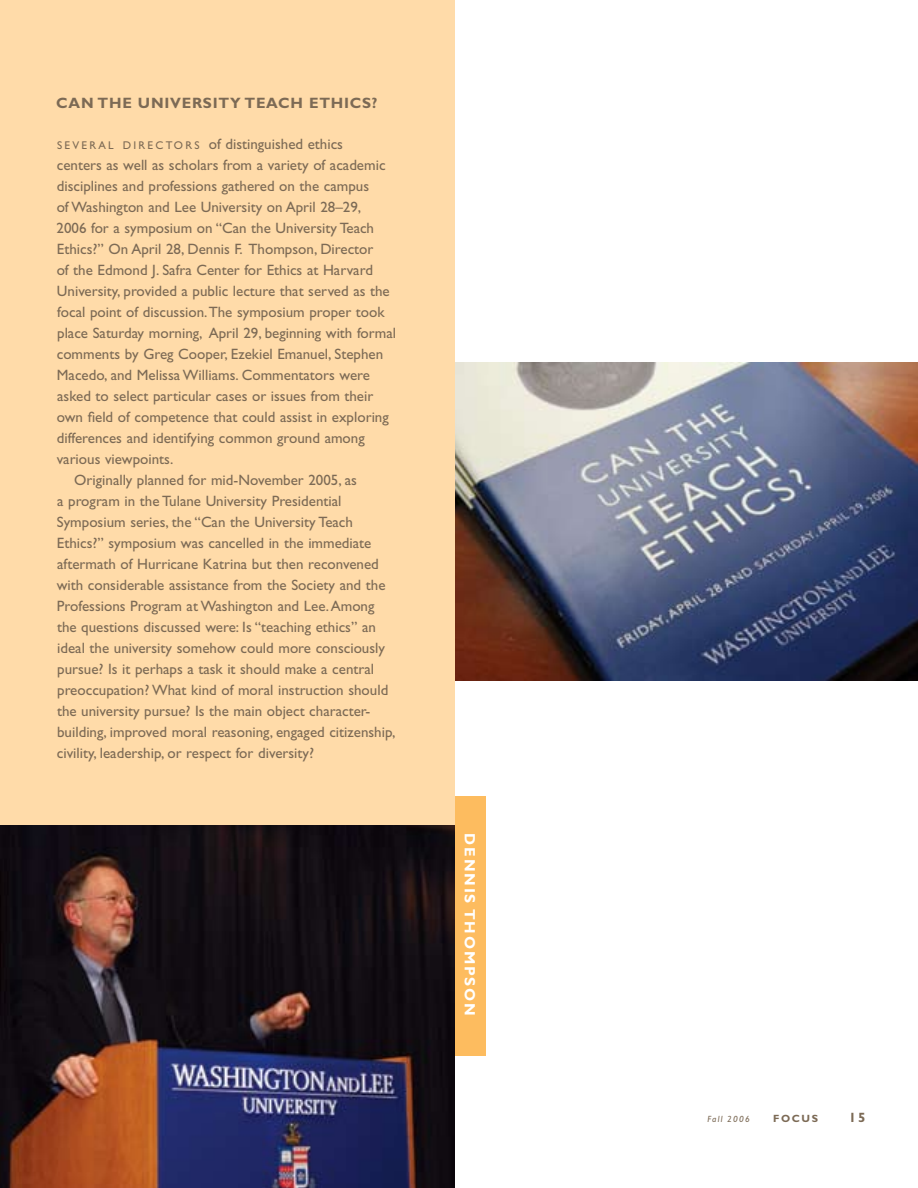
<style>
.page{position:relative;width:918px;height:1188px;background:#fff}
.page>*{position:absolute;margin:0;border:0;box-sizing:border-box;transform-origin:0 0}
.t1{font:15px/21px "Gill Sans";color:#7c6a55}
.t2{font:700 15px "Gill Sans";letter-spacing:.05em;color:#7c6a55}
.t3{font:700 15px "Gill Sans";letter-spacing:.12em;color:#fff}
.t4{font:700 13.5px "Gill Sans";color:#7c6a55}
.t5{font:11.25px "Gill Sans";letter-spacing:.2em;color:#7c6a55}
.t6{font:700 10.5px "Gill Sans";color:#7c6a55}
.t7{font:italic 9px "Gill Sans";letter-spacing:.15em;color:#7c6a55}
.s1{font-size:11.25px}
</style>
<div class="page">
<div style="left:454px;top:796px;width:32px;height:259px;background:#fdbc5f"></div>
<img style="left:455px;top:363px;width:463px;height:317px">
<div style="left:0;top:0;width:455px;height:1188px;background:#ffdba9"></div>
<img style="left:0;top:825px;width:454px;height:363px">
<p class="t2" style="left:56px;top:94px;width:167px">CAN THE UNIVERSITY</p>
<p class="t2" style="left:244px;top:94px;width:24px">TEAC</p>
<p class="t2" style="left:290px;top:94px;width:89px">H ETHICS?</p>
<p class="t5" style="left:57px;top:138px;width:50px">several</p>
<p class="t1" style="left:56px;top:133px;width:341px;text-indent:67px"><span class="s1">d i r e c to r s</span> of distinguished ethics<br>centers as well as scholars from a variety of academic disciplines and professions gathered on the campus<br>of Washington and Lee University on April 28–29,<br>2006 for a symposium on “Can the University Teach Ethics?” On April 28, Dennis F. Thompson, Director<br>of the Edmond J. Safra Center for Ethics at Harvard University, provided a public lecture that served as the focal point of discussion. The symposium proper took place Saturday morning, April 29, beginning with formal comments by Greg Cooper, Ezekiel Emanuel, Stephen Macedo, and Melissa Williams. Commentators were asked to select particular cases or issues from their own field of competence that could assist in exploring differences and identifying common ground among various viewpoints.<br>Originally planned for mid-November 2005, as<br>a program in the Tulane University Presidential Symposium series, the “Can the University Teach Ethics?” symposium was cancelled in the immediate aftermath of Hurricane Katrina but then reconvened with considerable assistance from the Society and the Professions Program at Washington and Lee. Among the questions discussed were: Is “teaching ethics” an ideal the university somehow could more consciously pursue? Is it perhaps a task it should make a central preoccupation? What kind of moral instruction should the university pursue? Is the main object character&shy;building, improved moral reasoning, engaged citizenship, civility, leadership, or respect for diversity?</p>
<p class="t3" style="left:479px;top:833px;width:180px;rotate:90deg">DENNIS THOMPSON</p>
<p class="t7" style="left:707px;top:1114px;width:44px">Fall 2006</p>
<p class="t6" style="left:773px;top:1112px;width:46px">FO CUS</p>
<p class="t4" style="left:849px;top:1109px;width:18px">15</p>
</div>
